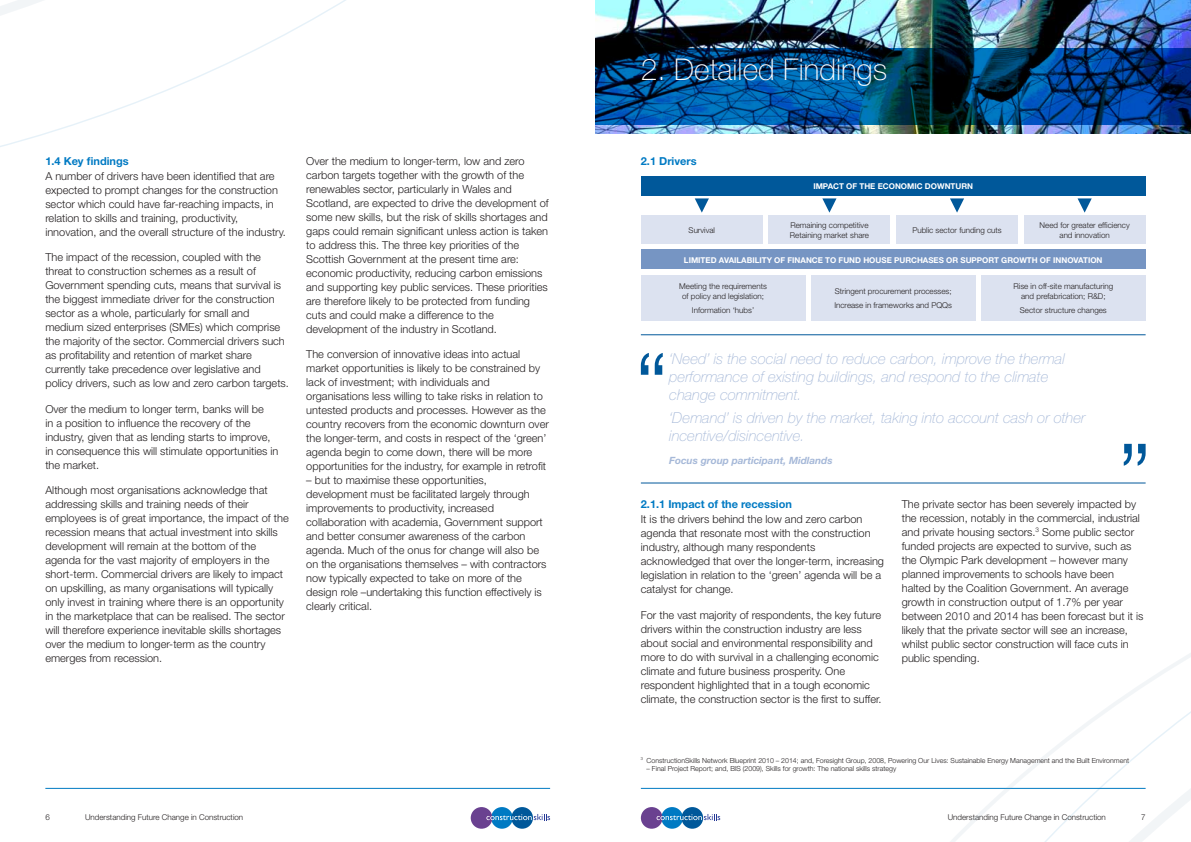
<style>
.page{position:relative;width:1191px;height:842px;background:#fff}
.page>*{position:absolute;margin:0;border:0;box-sizing:border-box;transform-origin:0 0}
.t1{font:100 30px "Helvetica Neue";color:#fff}
.t2{font:italic 100 15px/18px "Helvetica Neue";color:#a5b8d8}
.t3{font:300 11px/14px "Helvetica Neue";color:#231f20}
.t4{font:700 11px "Helvetica Neue";color:#007ac3}
.t5{font:italic 700 10px "Helvetica Neue";color:#a5b8d8}
.t6{font:300 8px/10px "Helvetica Neue";color:#231f20;text-align:center}
.t7{font:700 8px "Helvetica Neue";color:#fff}
.t8{font:300 7px "Helvetica Neue";color:#231f20}
</style>
<div class="page">
<hr style="left:45px;top:788px;width:505px;height:1px;background:#007ac3">
<div style="left:491px;top:807px;width:22px;height:22px;background:#007ac3;border-radius:50%"></div>
<div style="left:511px;top:807px;width:22px;height:22px;background:#00589a;border-radius:50%"></div>
<div style="left:471px;top:807px;width:21px;height:22px;background:#6a4190;border-radius:50%"></div>
<svg style="left:486px;top:814px;width:64px;height:6px"></svg>
<svg style="left:640px;top:482px;width:61px;height:347px"></svg>
<svg style="left:701px;top:443px;width:490px;height:399px"></svg>
<svg style="left:0;top:0;width:346px;height:147px"></svg>
<img style="left:595px;top:0;width:596px;height:133px">
<svg style="left:595px;top:48px;width:596px;height:77px;background:#003d73"></svg>
<hr style="left:641px;top:483px;width:504px;height:1px;background:#00589a">
<hr style="left:641px;top:334px;width:504px;height:1px;background:#00589a">
<svg style="left:641px;top:353px;width:21px;height:22px"></svg>
<svg style="left:1123px;top:444px;width:22px;height:22px"></svg>
<div style="left:641px;top:215px;width:122px;height:29px;background:#dce2f0"></div>
<div style="left:641px;top:275px;width:164px;height:45px;background:#dce2f0"></div>
<div style="left:811px;top:275px;width:164px;height:45px;background:#dce2f0"></div>
<div style="left:981px;top:275px;width:164px;height:45px;background:#dce2f0"></div>
<div style="left:768px;top:215px;width:122px;height:29px;background:#dce2f0"></div>
<div style="left:896px;top:215px;width:122px;height:29px;background:#dce2f0"></div>
<div style="left:1023px;top:215px;width:122px;height:29px;background:#dce2f0"></div>
<div style="left:641px;top:176px;width:504px;height:20px;background:#00589a"></div>
<div style="left:641px;top:249px;width:504px;height:20px;background:#7695c3"></div>
<svg style="left:694px;top:198px;width:15px;height:15px"></svg>
<svg style="left:822px;top:198px;width:14px;height:15px"></svg>
<svg style="left:950px;top:198px;width:14px;height:15px"></svg>
<svg style="left:1077px;top:198px;width:14px;height:15px"></svg>
<p class="t4" style="left:45px;top:154px;width:85px">1.4 KEY FINDINGS</p>
<p class="t3" style="left:45px;top:169px;width:242px">A number of drivers have been identified that are expected to prompt changes for the construction sector which could have far-reaching impacts, in relation to skills and training, productivity, innovation, and the overall structure of the industry.</p>
<p class="t3" style="left:45px;top:250px;width:245px">The impact of the recession, coupled with the threat to construction schemes as a result of Government spending cuts, means that survival is the biggest immediate driver for the construction sector as a whole, particularly for small and medium sized enterprises (SMEs) which comprise the majority of the sector. Commercial drivers such as profitability and retention of market share currently take precedence over legislative and policy drivers, such as low and zero carbon targets.</p>
<p class="t3" style="left:45px;top:401px;width:235px">Over the medium to longer term, banks will be<br>in a position to influence the recovery of the industry, given that as lending starts to improve, in consequence this will stimulate opportunities in the market.</p>
<p class="t3" style="left:45px;top:483px;width:245px">Although most organisations acknowledge that addressing skills and training needs of their employees is of great importance, the impact of the recession means that actual investment into skills development will remain at the bottom of the agenda for the vast majority of employers in the short-term. Commercial drivers are likely to impact on upskilling, as many organisations will typically only invest in training where there is an opportunity in the marketplace that can be realised. The sector will therefore experience inevitable skills shortages over the medium to longer-term as the country emerges from recession.</p>
<p class="t3" style="left:306px;top:154px;width:244px">Over the medium to longer-term, low and zero carbon targets together with the growth of the renewables sector, particularly in Wales and Scotland, are expected to drive the development of some new skills, but the risk of skills shortages and gaps could remain significant unless action is taken to address this. The three key priorities of the Scottish Government at the present time are: economic productivity, reducing carbon emissions and supporting key public services. These priorities are therefore likely to be protected from funding cuts and could make a difference to the development of the industry in Scotland.</p>
<p class="t3" style="left:306px;top:347px;width:244px">The conversion of innovative ideas into actual market opportunities is likely to be constrained by lack of investment; with individuals and organisations less willing to take risks in relation to untested products and processes. However as the country recovers from the economic downturn over the longer-term, and costs in respect of the ‘green’ agenda begin to come down, there will be more opportunities for the industry, for example in retrofit</p>
<p class="t3" style="left:306px;top:473px;width:242px">– but to maximise these opportunities, development must be facilitated largely through improvements to productivity, increased collaboration with academia, Government support and better consumer awareness of the carbon agenda. Much of the onus for change will also be on the organisations themselves – with contractors now typically expected to take on more of the design role –undertaking this function effectively is clearly critical.</p>
<h1 class="t1" style="left:641px;top:53px;width:248px">2. Detailed Findings</h1>
<p class="t4" style="left:641px;top:154px;width:57px">2.1 DRIVERS</p>
<p class="t6" style="left:688px;top:225px;width:28px">Survival</p>
<p class="t7" style="left:813px;top:181px;width:16px">IMPACT</p>
<p class="t7" style="left:846px;top:181px;width:39px">OF THE ECONO</p>
<p class="t7" style="left:907px;top:181px;width:66px">MIC DOWNTURN</p>
<p class="t6" style="left:790px;top:220px;width:81px;text-align:left">Remaining competitive<br>Retaining market share</p>
<p class="t6" style="left:912px;top:225px;width:91px">Public sector funding cuts</p>
<p class="t6" style="left:1039px;top:220px;width:92px">Need for greater efficiency and innovation</p>
<p class="t7" style="left:684px;top:255px;width:420px">LIMITED AVAILABILITY OF FINANCE TO FU ND HOUSE PURCHASES OR SU PPORT GROWTH OF INNOVATION</p>
<p class="t6" style="left:679px;top:281px;width:89px">Meeting the requirements of policy and legislation;</p>
<p class="t6" style="left:692px;top:305px;width:64px">Information ‘hubs’</p>
<p class="t6" style="left:834px;top:284px;width:119px;line-height:14.2px;text-align:left">Stringent procurement processes;<br>Increase in frameworks and PQQs</p>
<p class="t6" style="left:1013px;top:281px;width:101px">Rise in off-site manufacturing and prefabrication; R&amp;D;</p>
<p class="t6" style="left:1020px;top:305px;width:88px">Sector structure changes</p>
<h2 class="t2" style="left:669px;top:349px;width:397px">‘Need’ is the social need to reduce carbon, improve the thermal performance of existing buildings, and respond to the climate change commitment.</h2>
<h2 class="t2" style="left:669px;top:409px;width:418px">‘Demand’ is driven by the market, taking into account cash or other incentive/disincentive.</h2>
<p class="t5" style="left:669px;top:454px;width:165px">Focus group participant, Midlands</p>
<p class="t4" style="left:641px;top:497px;width:153px">2.1.1 IMPACT OF THE RECESSION</p>
<p class="t3" style="left:641px;top:512px;width:245px">It is the drivers behind the low and zero carbon agenda that resonate most with the construction industry, although many respondents acknowledged that over the longer-term, increasing legislation in relation to the ‘green’ agenda will be a catalyst for change.</p>
<p class="t3" style="left:641px;top:607px;width:242px">For the vast majority of respondents, the key future drivers within the construction industry are less about social and environmental responsibility and more to do with survival in a challenging economic climate and future business prosperity. One respondent highlighted that in a tough economic climate, the construction sector is the first to suffer.</p>
<p class="t3" style="left:901px;top:497px;width:243px">The private sector has been severely impacted by the recession, notably in the commercial, industrial and private housing sectors.<sup>3</sup> Some public sector funded projects are expected to survive, such as the Olympic Park development – however many planned improvements to schools have been halted by the Coalition Government. An average growth in construction output of 1.7% per year between 2010 and 2014 has been forecast but it is likely that the private sector will see an increase, whilst public sector construction will face cuts in public spending.</p>
<p class="t8" style="left:641px;top:756px;width:490px"><sup>3</sup> ConstructionSkills Network Blueprint 2010 – 2014; and, Foresight Group, 2008, Powering Our Lives: Sustainable Energy Management and the Built Environment</p>
<p class="t8" style="left:646px;top:764px;width:251px">– Final Project Report; and, BIS (2009), Skills for growth: The national skills strategy</p>
<p class="t6" style="left:45px;top:812px;width:6px">6</p>
<p class="t6" style="left:85px;top:812px;width:160px">Understanding Future Change in Construction</p>
<p class="t6" style="left:947px;top:812px;width:160px">Understanding Future Change in Construction</p>
<p class="t6" style="left:1141px;top:812px;width:6px">7</p>
</div>
